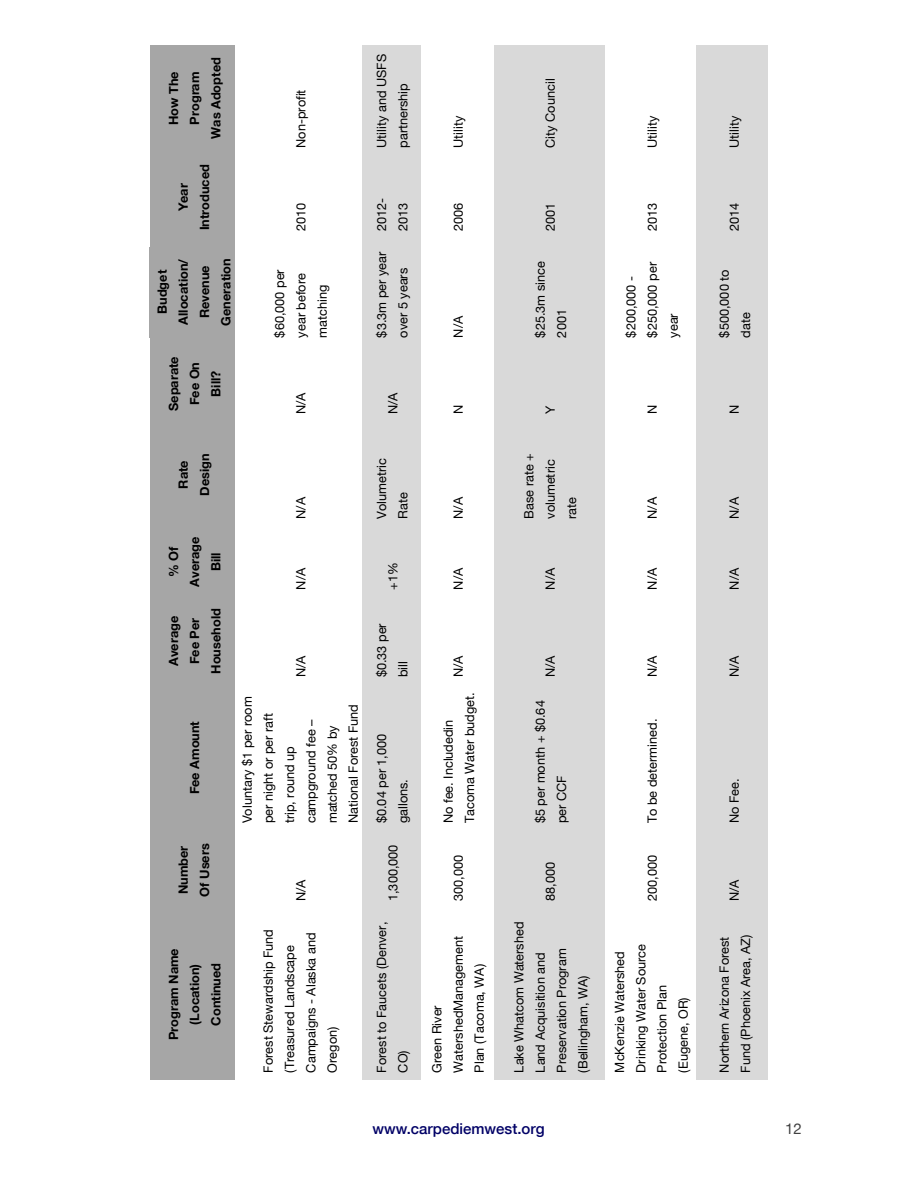
<style>
.page{position:relative;width:918px;height:1188px;background:#fff}
.page>*{position:absolute;margin:0;border:0;box-sizing:border-box;transform-origin:0 0}
.t1{font:500 15px "Helvetica Neue";color:#006}
.t2{font:15px "Helvetica Neue";color:#404040}
.t3{font:12.75px/21.3px "Helvetica Neue";color:#000}
.t4{font:700 12.75px/21.3px "Helvetica Neue";color:#000;text-align:center}
</style>
<div class="page">
<div style="left:150px;top:908px;width:85px;height:172px;background:#a6a6a6"></div>
<div style="left:150px;top:830px;width:85px;height:78px;background:#a6a6a6"></div>
<div style="left:150px;top:685px;width:85px;height:145px;background:#a6a6a6"></div>
<div style="left:150px;top:597px;width:85px;height:88px;background:#a6a6a6"></div>
<div style="left:150px;top:526px;width:85px;height:71px;background:#a6a6a6"></div>
<div style="left:150px;top:421px;width:85px;height:105px;background:#a6a6a6"></div>
<div style="left:150px;top:346px;width:85px;height:75px;background:#a6a6a6"></div>
<div style="left:150px;top:238px;width:85px;height:108px;background:#a6a6a6"></div>
<div style="left:150px;top:155px;width:85px;height:83px;background:#a6a6a6"></div>
<div style="left:150px;top:46px;width:85px;height:109px;background:#a6a6a6"></div>
<div style="left:362px;top:908px;width:58px;height:172px;background:#d9d9d9"></div>
<div style="left:362px;top:830px;width:58px;height:78px;background:#d9d9d9"></div>
<div style="left:362px;top:685px;width:58px;height:145px;background:#d9d9d9"></div>
<div style="left:362px;top:597px;width:58px;height:88px;background:#d9d9d9"></div>
<div style="left:362px;top:526px;width:58px;height:71px;background:#d9d9d9"></div>
<div style="left:362px;top:421px;width:58px;height:105px;background:#d9d9d9"></div>
<div style="left:362px;top:346px;width:58px;height:75px;background:#d9d9d9"></div>
<div style="left:362px;top:238px;width:58px;height:108px;background:#d9d9d9"></div>
<div style="left:362px;top:155px;width:58px;height:83px;background:#d9d9d9"></div>
<div style="left:362px;top:46px;width:58px;height:109px;background:#d9d9d9"></div>
<div style="left:494px;top:908px;width:110px;height:172px;background:#d9d9d9"></div>
<div style="left:494px;top:830px;width:110px;height:78px;background:#d9d9d9"></div>
<div style="left:494px;top:685px;width:110px;height:145px;background:#d9d9d9"></div>
<div style="left:494px;top:597px;width:110px;height:88px;background:#d9d9d9"></div>
<div style="left:494px;top:526px;width:110px;height:71px;background:#d9d9d9"></div>
<div style="left:494px;top:421px;width:110px;height:105px;background:#d9d9d9"></div>
<div style="left:494px;top:346px;width:110px;height:75px;background:#d9d9d9"></div>
<div style="left:494px;top:238px;width:110px;height:108px;background:#d9d9d9"></div>
<div style="left:494px;top:155px;width:110px;height:83px;background:#d9d9d9"></div>
<div style="left:494px;top:46px;width:110px;height:109px;background:#d9d9d9"></div>
<div style="left:696px;top:908px;width:72px;height:172px;background:#d9d9d9"></div>
<div style="left:696px;top:830px;width:72px;height:78px;background:#d9d9d9"></div>
<div style="left:696px;top:685px;width:72px;height:145px;background:#d9d9d9"></div>
<div style="left:696px;top:597px;width:72px;height:88px;background:#d9d9d9"></div>
<div style="left:696px;top:526px;width:72px;height:71px;background:#d9d9d9"></div>
<div style="left:696px;top:421px;width:72px;height:105px;background:#d9d9d9"></div>
<div style="left:696px;top:346px;width:72px;height:75px;background:#d9d9d9"></div>
<div style="left:696px;top:238px;width:72px;height:108px;background:#d9d9d9"></div>
<div style="left:696px;top:155px;width:72px;height:83px;background:#d9d9d9"></div>
<div style="left:696px;top:46px;width:72px;height:109px;background:#d9d9d9"></div>
<p class="t4" style="left:163px;top:139px;width:83px;rotate:-90deg">How The<br>Program<br>Was Adopted</p>
<p class="t4" style="left:173px;top:230px;width:68px;rotate:-90deg">Year<br>Introduced</p>
<p class="t4" style="left:152px;top:326px;width:69px;rotate:-90deg">Budget<br>Allocation/<br>Revenue<br>Generation</p>
<p class="t4" style="left:163px;top:411px;width:56px;rotate:-90deg">Separate<br>Fee On<br>Bill?</p>
<p class="t3" style="left:291px;top:148px;width:60px;rotate:-90deg">Non-profit</p>
<p class="t3" style="left:291px;top:231px;width:30px;rotate:-90deg">2010</p>
<p class="t3" style="left:270px;top:338px;width:70px;rotate:-90deg">$60,000 per year before matching</p>
<p class="t3" style="left:291px;top:414px;width:23px;rotate:-90deg">N/A</p>
<p class="t4" style="left:173px;top:496px;width:44px;rotate:-90deg">Rate<br>Design</p>
<p class="t4" style="left:163px;top:587px;width:52px;rotate:-90deg">% Of<br>Average<br>Bill</p>
<p class="t4" style="left:163px;top:674px;width:67px;rotate:-90deg">Average<br>Fee Per<br>Household</p>
<p class="t4" style="left:184px;top:794px;width:75px;rotate:-90deg">Fee Amount</p>
<p class="t4" style="left:173px;top:897px;width:55px;text-align:left;rotate:-90deg">Number<br>Of Users</p>
<p class="t4" style="left:163px;top:1040px;width:94px;rotate:-90deg">Program Name (Location)<br>Continued</p>
<p class="t3" style="left:291px;top:519px;width:23px;rotate:-90deg">N/A</p>
<p class="t3" style="left:291px;top:590px;width:23px;rotate:-90deg">N/A</p>
<p class="t3" style="left:291px;top:677px;width:23px;rotate:-90deg">N/A</p>
<p class="t3" style="left:237px;top:823px;width:128px;rotate:-90deg">Voluntary $1 per room per night or per raft trip, round up campground fee – matched 50% by<br>National Forest Fund</p>
<p class="t3" style="left:291px;top:901px;width:23px;rotate:-90deg">N/A</p>
<p class="t3" style="left:259px;top:1073px;width:145px;rotate:-90deg">Forest Stewardship Fund (Treasured Landscape<br>Campaigns - Alaska and<br>Oregon)</p>
<p class="t3" style="left:372px;top:148px;width:95px;rotate:-90deg">Utility and USFS partnership</p>
<p class="t3" style="left:372px;top:231px;width:35px;rotate:-90deg">2012-<br>2013</p>
<p class="t3" style="left:372px;top:338px;width:87px;rotate:-90deg">$3.3m per year over 5 years</p>
<p class="t3" style="left:383px;top:414px;width:23px;rotate:-90deg">N/A</p>
<p class="t3" style="left:372px;top:519px;width:62px;rotate:-90deg">Volumetric<br>Rate</p>
<p class="t3" style="left:383px;top:590px;width:29px;rotate:-90deg">+1%</p>
<p class="t3" style="left:372px;top:677px;width:56px;rotate:-90deg">$0.33 per bill</p>
<p class="t3" style="left:372px;top:823px;width:91px;rotate:-90deg">$0.04 per 1,000 gallons.</p>
<p class="t3" style="left:383px;top:901px;width:58px;rotate:-90deg">1,300,000</p>
<p class="t3" style="left:372px;top:1073px;width:152px;rotate:-90deg">Forest to Faucets (Denver,<br>CO)</p>
<p class="t3" style="left:448px;top:148px;width:34px;rotate:-90deg">Utility</p>
<p class="t3" style="left:448px;top:231px;width:30px;rotate:-90deg">2006</p>
<p class="t3" style="left:448px;top:338px;width:23px;rotate:-90deg">N/A</p>
<p class="t3" style="left:448px;top:414px;width:11px;rotate:-90deg">N</p>
<p class="t3" style="left:448px;top:519px;width:23px;rotate:-90deg">N/A</p>
<p class="t3" style="left:448px;top:590px;width:23px;rotate:-90deg">N/A</p>
<p class="t3" style="left:448px;top:677px;width:23px;rotate:-90deg">N/A</p>
<p class="t3" style="left:438px;top:823px;width:132px;rotate:-90deg">No fee. Includedin<br>Tacoma Water budget.</p>
<p class="t3" style="left:448px;top:901px;width:48px;rotate:-90deg">300,000</p>
<p class="t3" style="left:427px;top:1073px;width:138px;rotate:-90deg">Green River<br>WatershedManagement<br>Plan (Tacoma, WA)</p>
<p class="t3" style="left:540px;top:148px;width:71px;rotate:-90deg">City Council</p>
<p class="t3" style="left:540px;top:231px;width:30px;rotate:-90deg">2001</p>
<p class="t3" style="left:530px;top:338px;width:78px;rotate:-90deg">$25.3m since<br>2001</p>
<p class="t3" style="left:642px;top:148px;width:34px;rotate:-90deg">Utility</p>
<p class="t3" style="left:642px;top:231px;width:30px;rotate:-90deg">2013</p>
<p class="t3" style="left:621px;top:338px;width:77px;rotate:-90deg">$200,000 - $250,000 per year</p>
<p class="t3" style="left:540px;top:414px;width:10px;rotate:-90deg">Y</p>
<p class="t3" style="left:519px;top:519px;width:67px;rotate:-90deg">Base rate + volumetric rate</p>
<p class="t3" style="left:540px;top:590px;width:23px;rotate:-90deg">N/A</p>
<p class="t3" style="left:642px;top:414px;width:11px;rotate:-90deg">N</p>
<p class="t3" style="left:642px;top:519px;width:23px;rotate:-90deg">N/A</p>
<p class="t3" style="left:642px;top:590px;width:23px;rotate:-90deg">N/A</p>
<p class="t3" style="left:540px;top:677px;width:23px;rotate:-90deg">N/A</p>
<p class="t3" style="left:530px;top:823px;width:124px;rotate:-90deg">$5 per month + $0.64 per CCF</p>
<p class="t3" style="left:540px;top:901px;width:40px;rotate:-90deg">88,000</p>
<p class="t3" style="left:509px;top:1073px;width:152px;rotate:-90deg">Lake Whatcom Watershed<br>Land Acquisition and<br>Preservation Program (Bellingham, WA)</p>
<p class="t3" style="left:642px;top:677px;width:23px;rotate:-90deg">N/A</p>
<p class="t3" style="left:642px;top:823px;width:106px;rotate:-90deg">To be determined.</p>
<p class="t3" style="left:642px;top:901px;width:48px;rotate:-90deg">200,000</p>
<p class="t3" style="left:610px;top:1073px;width:130px;rotate:-90deg">McKenzie Watershed<br>Drinking Water Source<br>Protection Plan (Eugene, OR)</p>
<p class="t3" style="left:724px;top:148px;width:34px;rotate:-90deg">Utility</p>
<p class="t3" style="left:724px;top:231px;width:30px;rotate:-90deg">2014</p>
<p class="t3" style="left:714px;top:338px;width:70px;rotate:-90deg">$500,000 to date</p>
<p class="t3" style="left:724px;top:414px;width:11px;rotate:-90deg">N</p>
<p class="t3" style="left:724px;top:519px;width:23px;rotate:-90deg">N/A</p>
<p class="t3" style="left:724px;top:590px;width:23px;rotate:-90deg">N/A</p>
<p class="t3" style="left:724px;top:677px;width:23px;rotate:-90deg">N/A</p>
<p class="t3" style="left:724px;top:823px;width:46px;rotate:-90deg">No Fee.</p>
<p class="t3" style="left:724px;top:901px;width:23px;rotate:-90deg">N/A</p>
<p class="t3" style="left:714px;top:1073px;width:140px;rotate:-90deg">Northern Arizona Forest<br>Fund (Phoenix Area, AZ)</p>
<p class="t1" style="left:373px;top:1117px;width:174px">www.carpediemwest.org</p>
<p class="t2" style="left:785px;top:1118px;width:18px">12</p>
</div>
